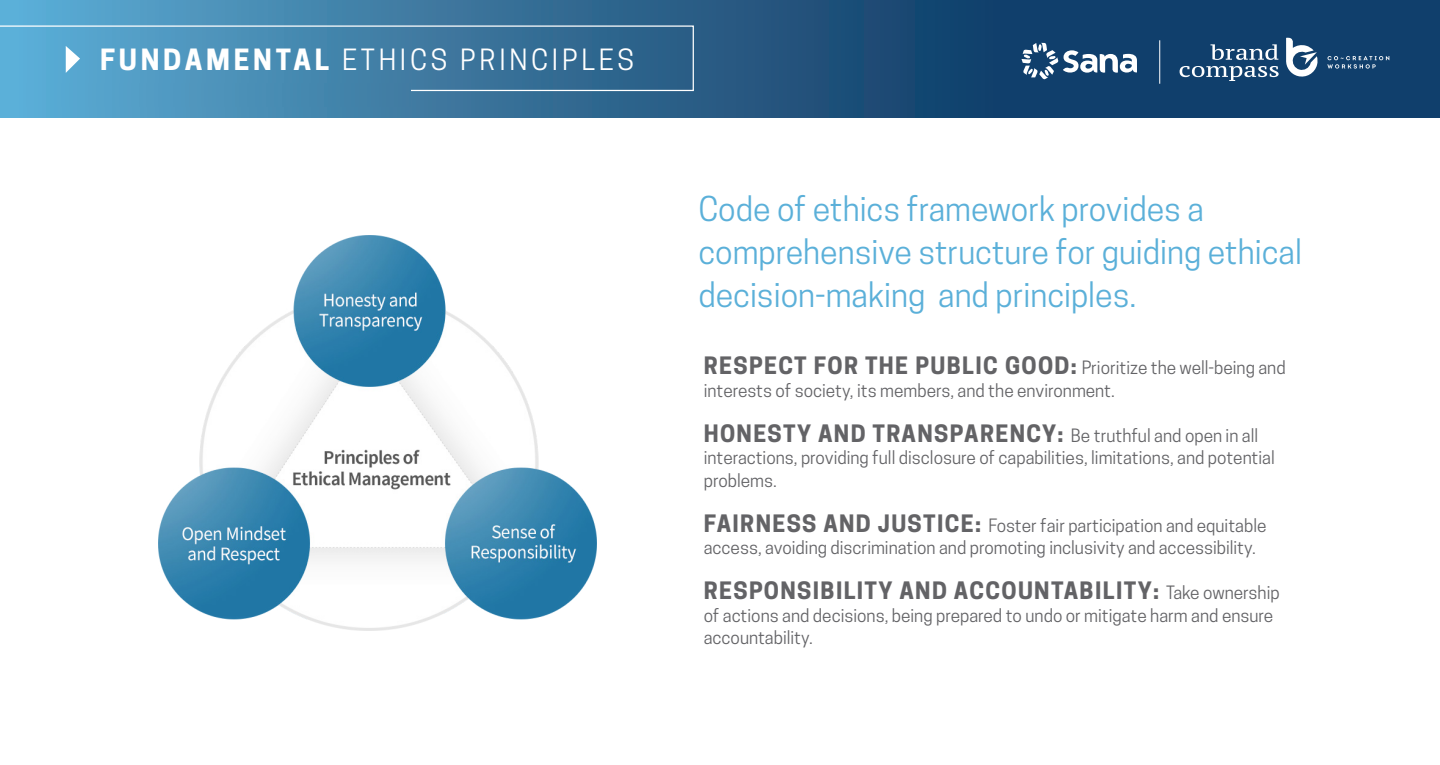
<style>
.page{position:relative;width:1440px;height:765px;background:#fff}
.page>*{position:absolute;margin:0;border:0;box-sizing:border-box;transform-origin:0 0}
.t1{font:32.12px/42.9px "Cooper Hewitt";color:#5bb0d9}
.ParaStyle01-Leading_Auto__Align_Left{font:27.5px "Cooper Hewitt";letter-spacing:.135em;color:#fff}
.t2{font:700 22.5px "Cooper Hewitt";letter-spacing:.06em;color:#636366}
.t3{font:17.25px/22.5px "Cooper Hewitt";color:#636366}
.s1{font-weight:700}
.s2{font-weight:700;font-size:22.5px}
.s3{font-weight:400;font-size:17.25px}
</style>
<div class="page">
<svg style="left:0;top:0;width:1440px;height:117px;background:#215580"></svg>
<svg style="left:0;top:25px;width:694px;height:66px;background:#4887ad"></svg>
<div style="left:0;top:84px;width:411px;height:23px;background:linear-gradient(to right,#5cb0da,#3f7aa0)"></div>
<hr style="left:1159px;top:40px;width:1px;height:44px;background:#fff">
<svg style="left:1327px;top:56px;width:62px;height:13px"></svg>
<svg style="left:1286px;top:38px;width:32px;height:40px"></svg>
<svg style="left:1210px;top:44px;width:68px;height:16px"></svg>
<svg style="left:1180px;top:66px;width:99px;height:15px"></svg>
<svg style="left:1022px;top:43px;width:115px;height:36px"></svg>
<img style="left:158px;top:236px;width:438px;height:395px">
<p class="ParaStyle01-Leading_Auto__Align_Left" style="left:100px;top:44px;width:536px"><span class="s1">FUNDAMENTAL</span> ETHICS PRINCIPLES</p>
<p class="t1" style="left:698px;top:188px;width:605px">Code of ethics framework provides a comprehensive structure for guiding ethical decision-making and principles.</p>
<p class="t3" style="left:704px;top:357px;width:583px"><span class="s2">RESPECT FOR THE PUBLIC GOOD:</span> Prioritize the well-being and interests of society, its members, and the environment.</p>
<p class="t2" style="left:704px;top:420px;width:556px">HONESTY AND TRANSPARENCY: <span class="s3">Be truthful and open in all</span></p>
<p class="t3" style="left:704px;top:447px;width:573px">interactions, providing full disclosure of capabilities, limitations, and potential problems.</p>
<p class="t3" style="left:704px;top:514px;width:564px"><span class="s2">FAIRNESS AND JUSTICE:</span> Foster fair participation and equitable access, avoiding discrimination and promoting inclusivity and accessibility.</p>
<p class="t2" style="left:704px;top:577px;width:577px">RESPONSIBILITY AND ACCOUNTABILITY: <span class="s3">Take ownership</span></p>
<p class="t3" style="left:704px;top:604px;width:571px">of actions and decisions, being prepared to undo or mitigate harm and ensure accountability.</p>
</div>
